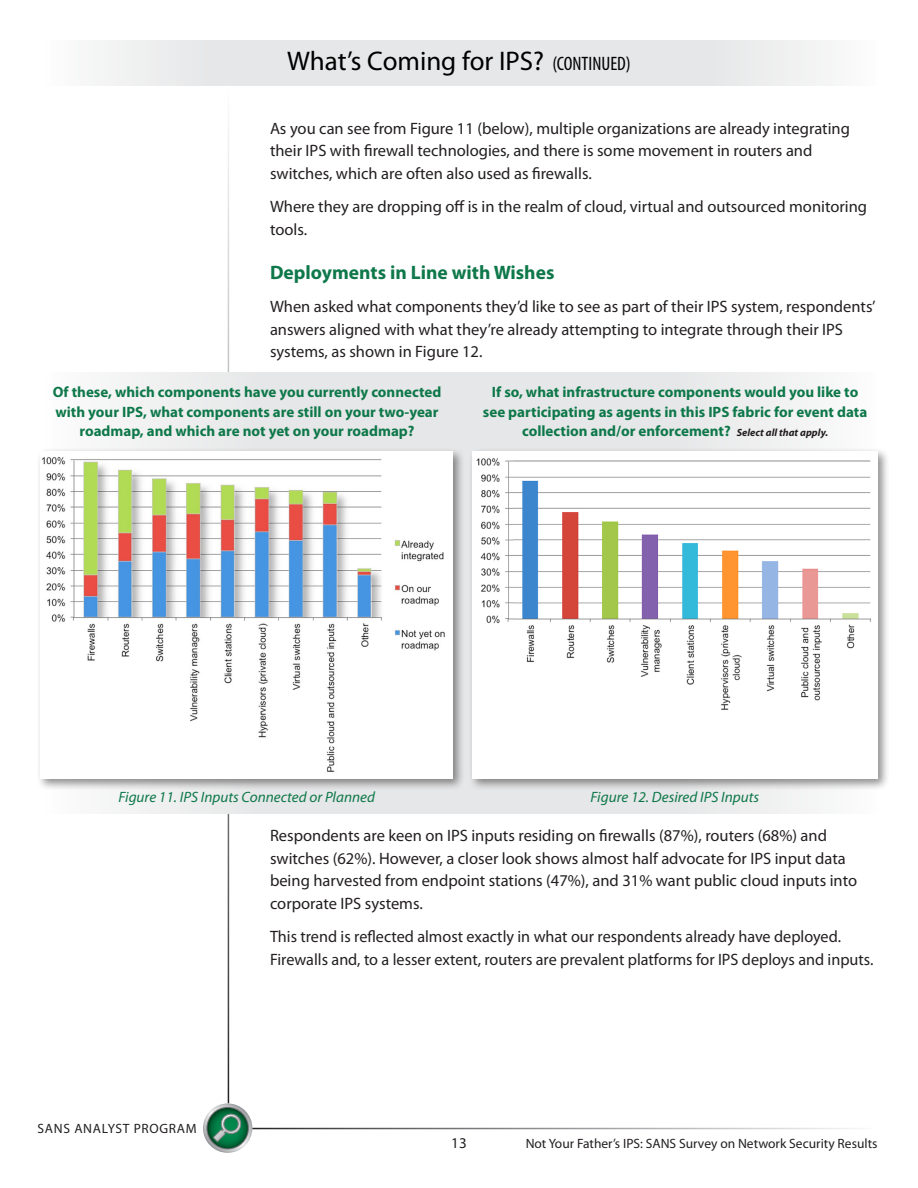
<style>
.page{position:relative;width:918px;height:1188px;background:#fff}
.page>*{position:absolute;margin:0;border:0;box-sizing:border-box;transform-origin:0 0}
.t1{font:27px "Myriad Pro";color:#000}
.t2{font:700 19.5px "Myriad Pro";color:#0e784a}
.t3{font:16.5px/22.5px "Myriad Pro";color:#231f20}
.t4{font:700 15px/19.5px "Myriad Pro";color:#0e784a;text-align:center}
.t5{font:italic 15px "Myriad Pro";color:#0e784a}
.t6{font:15px "Myriad Pro";color:#231f20}
.t7{font:13.5px "Myriad Pro";color:#231f20}
.t8{font:13.5px "Myriad Pro";letter-spacing:.05em;color:#231f20}
.s1{font-stretch:condensed;font-size:19.5px}
.s2{font-style:italic;font-size:10.5px;color:#231f20}
</style>
<div class="page">
<svg style="left:100px;top:40px;width:725px;height:46px;background:#e8e9ea"></svg>
<svg style="left:203px;top:1103px;width:49px;height:50px"></svg>
<svg style="left:204px;top:1104px;width:47px;height:48px"></svg>
<svg style="left:206px;top:1107px;width:43px;height:42px"></svg>
<svg style="left:207px;top:1108px;width:41px;height:40px"></svg>
<svg style="left:213px;top:1114px;width:29px;height:28px"></svg>
<svg style="left:116px;top:372px;width:696px;height:441px"></svg>
<div style="left:36px;top:447px;width:429px;height:344px;background:#231f20;opacity:.5"></div>
<img style="left:40px;top:451px;width:413px;height:326px">
<div style="left:468px;top:447px;width:422px;height:344px;background:#231f20;opacity:.5"></div>
<div style="left:472px;top:451px;width:406px;height:328px;background:#fff"></div>
<img style="left:476px;top:458px;width:395px;height:252px">
<h1 class="t1" style="left:287px;top:45px;width:345px">What’s Coming for IPS? <span class="s1">(CONTINUED)</span></h1>
<p class="t3" style="left:270px;top:117px;width:581px">As you can see from Figure 11 (below), multiple organizations are already integrating their IPS with firewall technologies, and there is some movement in routers and switches, which are often also used as firewalls.</p>
<p class="t3" style="left:270px;top:195px;width:599px">Where they are dropping off is in the realm of cloud, virtual and outsourced monitoring tools.</p>
<p class="t2" style="left:270px;top:260px;width:286px">Deployments in Line with Wishes</p>
<p class="t3" style="left:270px;top:295px;width:607px">When asked what components they’d like to see as part of their IPS system, respondents’ answers aligned with what they’re already attempting to integrate through their IPS systems, as shown in Figure 12.</p>
<p class="t4" style="left:53px;top:382px;width:390px">Of these, which components have you currently connected with your IPS, what components are still on your two-year roadmap, and which are not yet on your roadmap?</p>
<p class="t4" style="left:483px;top:382px;width:386px">If so, what infrastructure components would you like to see participating as agents in this IPS fabric for event data collection and/or enforcement? <span class="s2">Select all that apply.</span></p>
<p class="t5" style="left:119px;top:788px;width:258px">Figure 11. IPS Inputs Connected or Planned</p>
<p class="t5" style="left:591px;top:788px;width:170px">Figure 12. Desired IPS Inputs</p>
<p class="t8" style="left:38px;top:1121px;width:161px">SANS ANALYST PROGRAM</p>
<p class="t3" style="left:270px;top:824px;width:589px">Respondents are keen on IPS inputs residing on firewalls (87%), routers (68%) and switches (62%). However, a closer look shows almost half advocate for IPS input data being harvested from endpoint stations (47%), and 31% want public cloud inputs into corporate IPS systems.</p>
<p class="t3" style="left:270px;top:925px;width:605px">This trend is reflected almost exactly in what our respondents already have deployed.<br>Firewalls and, to a lesser extent, routers are prevalent platforms for IPS deploys and inputs.</p>
<p class="t6" style="left:451px;top:1133px;width:17px">13</p>
<p class="t7" style="left:526px;top:1135px;width:353px">Not Your Father’s IPS: SANS Survey on Network Security Results</p>
</div>
